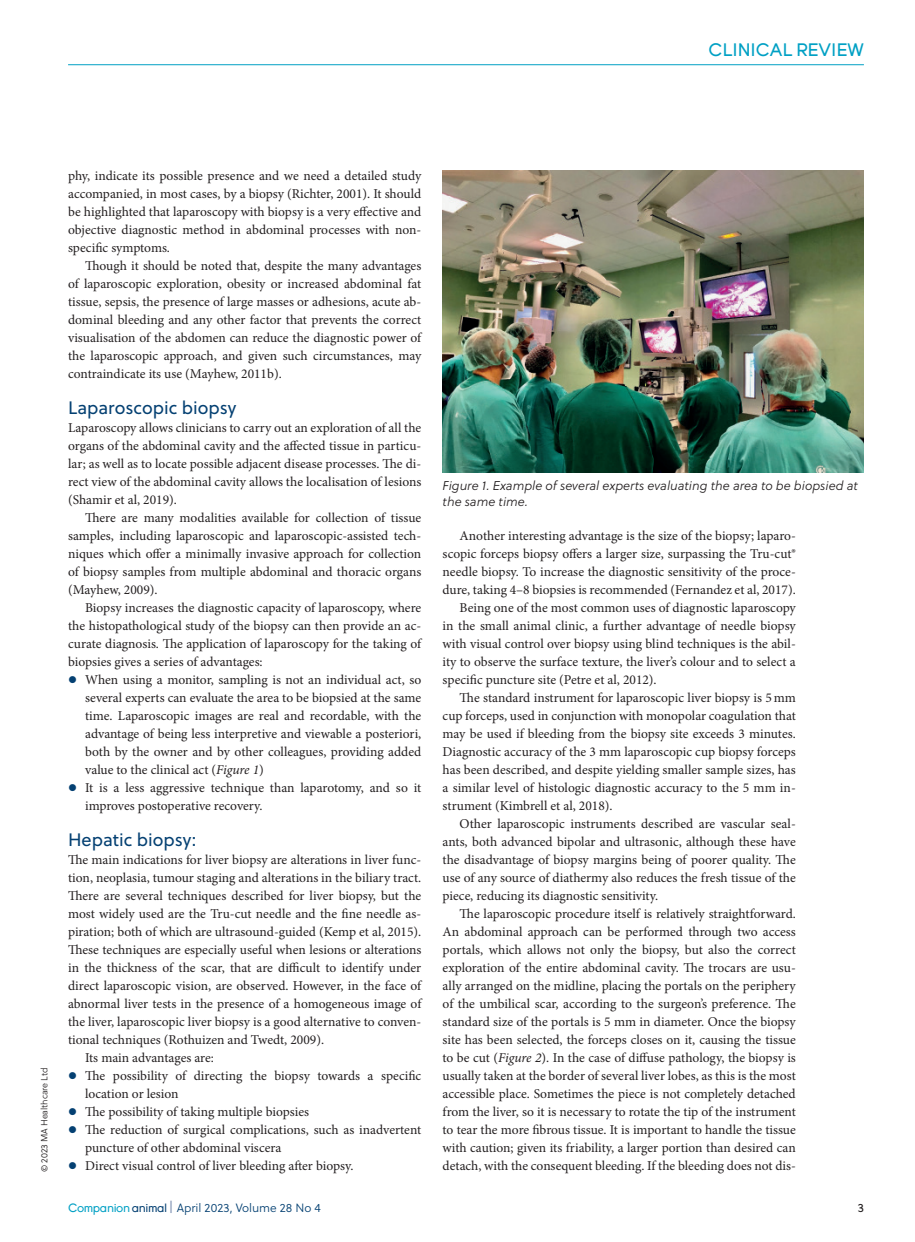
<style>
.page{position:relative;width:915px;height:1242px;background:#fff}
.page>*{position:absolute;margin:0;border:0;box-sizing:border-box;transform-origin:0 0}
.CA_subhead_A{font:18px "Soleil";color:#044072}
.t1{font:18px "Young";color:#00a0c4}
.CA_body_indent{font:13.5px/18px "Minion Pro";color:#231f20;text-align:justify}
.CA_body_no_indent{font:13.5px/18px "Minion Pro";color:#231f20;text-align:justify}
.CA_caption{font:italic 12.75px/15.3px "Soleil Lt";color:#231f20}
.t2{font:12px "Soleil Lt";color:#044072}
.t3{font:12px "Soleil";color:#231f20}
.t4{font:9px "Soleil Lt";letter-spacing:-.01em;color:#231f20}
.s1{font-style:italic}
.s2{font-family:"Young";color:#00a0c4}
.s3{font-family:"Young"}
.s4{font-family:"Soleil";color:#7185aa}
</style>
<div class="page">
<hr style="left:68px;top:64px;width:795px;height:1px;background:#00a0c4">
<img style="left:442px;top:170px;width:421px;height:302px">
<h1 class="t1" style="left:708px;top:40px;width:157px">CLINICAL REVIEW</h1>
<p class="t4" style="left:38px;top:1171px;width:106px;rotate:-90deg">© 2023 MA Healthcare Ltd</p>
<p class="CA_body_no_indent" style="left:68px;top:167px;width:354px">phy, indicate its possible presence and we need a detailed study accompanied, in most cases, by a biopsy (Richter, 2001). It should be highlighted that laparoscopy with biopsy is a very effective and objective diagnostic method in abdominal processes with non&shy;specific symptoms.</p>
<p class="CA_body_indent" style="left:68px;top:257px;width:354px;text-indent:17px">Though it should be noted that, despite the many advantages of laparoscopic exploration, obesity or increased abdominal fat tissue, sepsis, the presence of large masses or adhesions, acute ab&shy;dominal bleeding and any other factor that prevents the correct visualisation of the abdomen can reduce the diagnostic power of the laparoscopic approach, and given such circumstances, may contraindicate its use (Mayhew, 2011b).</p>
<p class="CA_subhead_A" style="left:68px;top:395px;width:170px">Laparoscopic biopsy</p>
<p class="CA_body_no_indent" style="left:68px;top:419px;width:354px">Laparoscopy allows clinicians to carry out an exploration of all the organs of the abdominal cavity and the affected tissue in particu&shy;lar; as well as to locate possible adjacent disease processes. The di&shy;rect view of the abdominal cavity allows the localisation of lesions (Shamir et al, 2019).</p>
<p class="CA_body_indent" style="left:68px;top:509px;width:354px;text-indent:17px">There are many modalities available for collection of tissue samples, including laparoscopic and laparoscopic-assisted tech&shy;niques which offer a minimally invasive approach for collection of biopsy samples from multiple abdominal and thoracic organs (Mayhew, 2009).</p>
<p class="CA_body_indent" style="left:68px;top:599px;width:354px;text-indent:17px">Biopsy increases the diagnostic capacity of laparoscopy, where the histopathological study of the biopsy can then provide an ac&shy;curate diagnosis. The application of laparoscopy for the taking of biopsies gives a series of advantages:</p>
<p class="CA_body_indent" style="left:85px;top:671px;width:337px">When using a monitor, sampling is not an individual act, so several experts can evaluate the area to be biopsied at the same time. Laparoscopic images are real and recordable, with the advantage of being less interpretive and viewable a posteriori, both by the owner and by other colleagues, providing added value to the clinical act (<span class="s1">Figure 1</span>)</p>
<p class="CA_body_indent" style="left:85px;top:779px;width:337px">It is a less aggressive technique than laparotomy, and so it improves postoperative recovery.</p>
<p class="CA_subhead_A" style="left:68px;top:827px;width:130px">Hepatic biopsy:</p>
<p class="CA_body_no_indent" style="left:68px;top:851px;width:354px">The main indications for liver biopsy are alterations in liver func&shy;tion, neoplasia, tumour staging and alterations in the biliary tract.<br>There are several techniques described for liver biopsy, but the most widely used are the Tru-cut needle and the fine needle as&shy;piration; both of which are ultrasound-guided (Kemp et al, 2015).<br>These techniques are especially useful when lesions or alterations in the thickness of the scar, that are difficult to identify under direct laparoscopic vision, are observed. However, in the face of abnormal liver tests in the presence of a homogeneous image of the liver, laparoscopic liver biopsy is a good alternative to conven&shy;tional techniques (Rothuizen and Twedt, 2009).</p>
<p class="CA_body_indent" style="left:85px;top:1049px;width:130px">Its main advantages are:</p>
<p class="CA_body_indent" style="left:85px;top:1067px;width:337px">The possibility of directing the biopsy towards a specific location or lesion</p>
<p class="CA_body_indent" style="left:85px;top:1103px;width:225px">The possibility of taking multiple biopsies</p>
<p class="CA_body_indent" style="left:85px;top:1121px;width:337px">The reduction of surgical complications, such as inadvertent puncture of other abdominal viscera</p>
<p class="CA_body_indent" style="left:85px;top:1157px;width:270px">Direct visual control of liver bleeding after biopsy.</p>
<p class="CA_caption" style="left:442px;top:478px;width:416px">Figure 1. Example of several experts evaluating the area to be biopsied at the same time.</p>
<p class="CA_body_indent" style="left:442px;top:527px;width:354px;text-indent:17px">Another interesting advantage is the size of the biopsy; laparo&shy;scopic forceps biopsy offers a larger size, surpassing the Tru-cut® needle biopsy. To increase the diagnostic sensitivity of the proce&shy;dure, taking 4–8 biopsies is recommended (Fernandez et al, 2017).</p>
<p class="CA_body_indent" style="left:442px;top:599px;width:354px;text-indent:17px">Being one of the most common uses of diagnostic laparoscopy in the small animal clinic, a further advantage of needle biopsy with visual control over biopsy using blind techniques is the abil&shy;ity to observe the surface texture, the liver’s colour and to select a specific puncture site (Petre et al, 2012).</p>
<p class="CA_body_indent" style="left:442px;top:689px;width:354px;text-indent:17px">The standard instrument for laparoscopic liver biopsy is 5mm cup forceps, used in conjunction with monopolar coagulation that may be used if bleeding from the biopsy site exceeds 3 minutes.<br>Diagnostic accuracy of the 3 mm laparoscopic cup biopsy forceps has been described, and despite yielding smaller sample sizes, has a similar level of histologic diagnostic accuracy to the 5 mm in&shy;strument (Kimbrell et al, 2018).</p>
<p class="CA_body_indent" style="left:442px;top:815px;width:354px;text-indent:17px">Other laparoscopic instruments described are vascular seal&shy;ants, both advanced bipolar and ultrasonic, although these have the disadvantage of biopsy margins being of poorer quality. The use of any source of diathermy also reduces the fresh tissue of the piece, reducing its diagnostic sensitivity.</p>
<p class="CA_body_indent" style="left:442px;top:905px;width:354px;text-indent:17px">The laparoscopic procedure itself is relatively straightforward.<br>An abdominal approach can be performed through two access portals, which allows not only the biopsy, but also the correct exploration of the entire abdominal cavity. The trocars are usu&shy;ally arranged on the midline, placing the portals on the periphery of the umbilical scar, according to the surgeon’s preference. The standard size of the portals is 5 mm in diameter. Once the biopsy site has been selected, the forceps closes on it, causing the tissue to be cut (<span class="s1">Figure 2</span>). In the case of diffuse pathology, the biopsy is usually taken at the border of several liver lobes, as this is the most accessible place. Sometimes the piece is not completely detached from the liver, so it is necessary to rotate the tip of the instrument to tear the more fibrous tissue. It is important to handle the tissue with caution; given its friability, a larger portion than desired can detach, with the consequent bleeding. If the bleeding does not dis-</p>
<p class="t2" style="left:68px;top:1199px;width:254px"><span class="s2">Companion</span> <span class="s3">animal</span> <span class="s4">|</span> April 2023, Volume 28 No 4</p>
<p class="t3" style="left:857px;top:1198px;width:8px">3</p>
</div>
